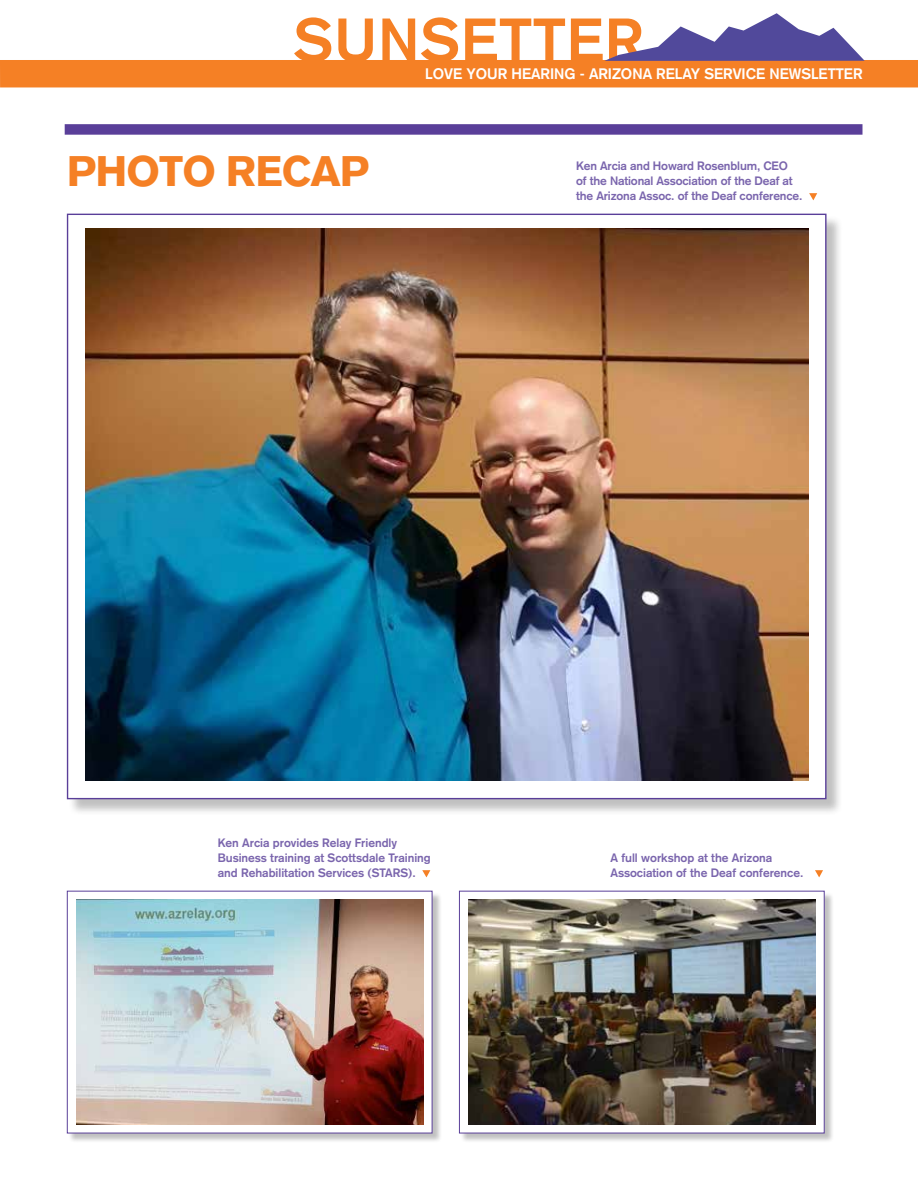
<style>
.page{position:relative;width:918px;height:1188px;background:#fff}
.page>*{position:absolute;margin:0;border:0;box-sizing:border-box;transform-origin:0 0}
.t1{font:700 60px "Akzidenz Grotesk";letter-spacing:.025em;color:#f58025}
.t2{font:900 42px "Akzidenz Grotesk";letter-spacing:-.02em;color:#f58025}
.t3{font:700 15px "Akzidenz Grotesk";color:#fff}
.t4{font:700 12px/15px "Akzidenz Grotesk";color:#7a65ad}
</style>
<div class="page">
<div style="left:65px;top:124px;width:798px;height:11px;background:#5a3f99"></div>
<div style="left:0;top:60px;width:918px;height:27px;background:#f58025"></div>
<svg style="left:604px;top:13px;width:261px;height:48px"></svg>
<div style="left:68px;top:892px;width:374px;height:252px;background:#000;opacity:.25"></div>
<div style="left:67px;top:891px;width:366px;height:242px;background:#fff;border:1px solid #5a3f99"></div>
<img style="left:76px;top:899px;width:347px;height:225px">
<div style="left:460px;top:892px;width:374px;height:252px;background:#000;opacity:.25"></div>
<div style="left:459px;top:891px;width:366px;height:242px;background:#fff;border:1px solid #5a3f99"></div>
<img style="left:468px;top:899px;width:347px;height:225px">
<div style="left:68px;top:215px;width:775px;height:601px;background:#000;opacity:.25"></div>
<div style="left:67px;top:214px;width:760px;height:585px;background:#fff;border:1px solid #5a3f99"></div>
<img style="left:86px;top:228px;width:722px;height:553px">
<svg style="left:809px;top:193px;width:8px;height:7px"></svg>
<svg style="left:422px;top:870px;width:8px;height:7px"></svg>
<svg style="left:815px;top:870px;width:8px;height:7px"></svg>
<h1 class="t1" style="left:294px;top:5px;width:350px">SUNSETTER</h1>
<p class="t3" style="left:425px;top:65px;width:439px">LOVE YOUR HEARING - ARIZONA RELAY SERVICE NEWSLETTER</p>
<h2 class="t2" style="left:67px;top:146px;width:304px">PHOTO RECAP</h2>
<p class="t4" style="left:576px;top:158px;width:228px">Ken Arcia and Howard Rosenblum, CEO<br>of the National Association of the Deaf at the Arizona Assoc. of the Deaf conference.</p>
<p class="t4" style="left:218px;top:835px;width:215px">Ken Arcia provides Relay Friendly<br>Business training at Scottsdale Training and Rehabilitation Services (STARS).</p>
<p class="t4" style="left:610px;top:850px;width:195px">A full workshop at the Arizona<br>Association of the Deaf conference.</p>
</div>
